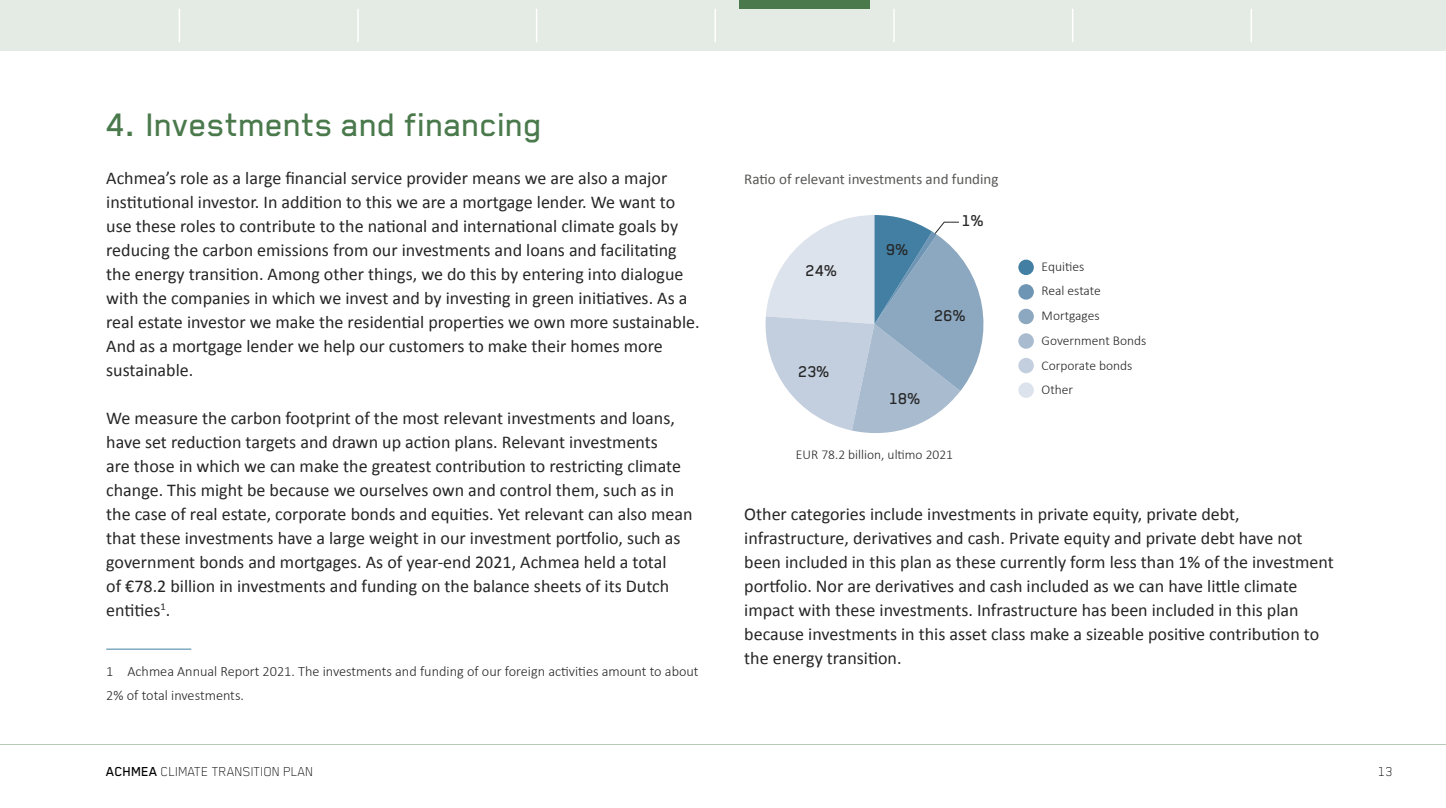
<style>
.page{position:relative;width:1446px;height:808px;background:#fff}
.page>*{position:absolute;margin:0;border:0;box-sizing:border-box;transform-origin:0 0}
.H2_-_Hoofdstukkop{font:500 37.5px "Blender Pro";letter-spacing:-.005em;color:#4a794c}
.body{font:18px/24px "Calibri";color:#262626}
.t1{font:500 18px "Blender Pro";color:#262626}
.Naam_grafiek{font:15px "Calibri";color:#575756}
.t2{font:100 15px "Blender Pro";color:#000}
.voetnoot{font:300 14.25px/24px "Calibri";color:#262626}
.t3{font:300 13.5px/24.8px "Calibri";color:#262626}
.s1{font-size:42px}
.s2{font-weight:500}
</style>
<div class="page">
<hr style="left:0;top:744px;width:1446px;height:1px;background:#b7c9b7">
<div style="left:0;top:0;width:1446px;height:51px;background:#e4ebe4"></div>
<hr style="left:179px;top:9px;width:1px;height:33px;background:#fff">
<hr style="left:536px;top:9px;width:1px;height:33px;background:#fff">
<hr style="left:714px;top:9px;width:2px;height:33px;background:#fff">
<hr style="left:357px;top:9px;width:2px;height:33px;background:#fff">
<hr style="left:1072px;top:9px;width:1px;height:33px;background:#fff">
<hr style="left:1250px;top:9px;width:2px;height:33px;background:#fff">
<hr style="left:893px;top:9px;width:2px;height:33px;background:#fff">
<div style="left:739px;top:0;width:131px;height:9px;background:#4a794c"></div>
<hr style="left:106px;top:649px;width:85px;height:1px;background:#417fa2">
<svg style="left:765px;top:215px;width:219px;height:218px"></svg>
<div style="left:1018px;top:284px;width:16px;height:16px;background:#6e96b4;border-radius:50%"></div>
<div style="left:1018px;top:309px;width:16px;height:15px;background:#8ca8c1;border-radius:50%"></div>
<div style="left:1018px;top:333px;width:16px;height:16px;background:#a8bbcf;border-radius:50%"></div>
<div style="left:1018px;top:358px;width:16px;height:15px;background:#c3cfde;border-radius:50%"></div>
<div style="left:1018px;top:382px;width:16px;height:16px;background:#dde3ec;border-radius:50%"></div>
<div style="left:1018px;top:260px;width:16px;height:15px;background:#427fa3;border-radius:50%"></div>
<p class="H2_-_Hoofdstukkop" style="left:106px;top:105px;width:438px">4<span class="s1">.</span> Investments and financing</p>
<p class="body" style="left:106px;top:166px;width:595px">Achmea’s role as a large financial service provider means we are also a major institutional investor. In addition to this we are a mortgage lender. We want to use these roles to contribute to the national and international climate goals by reducing the carbon emissions from our investments and loans and facilitating the energy transition. Among other things, we do this by entering into dialogue with the companies in which we invest and by investing in green initiatives. As a real estate investor we make the residential properties we own more sustainable.<br>And as a mortgage lender we help our customers to make their homes more sustainable.</p>
<p class="body" style="left:106px;top:406px;width:588px">We measure the carbon footprint of the most relevant investments and loans, have set reduction targets and drawn up action plans. Relevant investments<br>are those in which we can make the greatest contribution to restricting climate change. This might be because we ourselves own and control them, such as in the case of real estate, corporate bonds and equities. Yet relevant can also mean that these investments have a large weight in our investment portfolio, such as government bonds and mortgages. As of year-end 2021, Achmea held a total<br>of €78.2 billion in investments and funding on the balance sheets of its Dutch entities<sup>1</sup>.</p>
<p class="voetnoot" style="left:106px;top:658px;width:594px">1 Achmea Annual Report 2021. The investments and funding of our foreign activities amount to about<br>2% of total investments.</p>
<p class="Naam_grafiek" style="left:744px;top:169px;width:256px">Ratio of relevant investments and funding</p>
<p class="t1" style="left:962px;top:211px;width:24px">1%</p>
<p class="t1" style="left:806px;top:261px;width:33px">24%</p>
<p class="t1" style="left:798px;top:362px;width:33px">23%</p>
<p class="t1" style="left:886px;top:240px;width:24px">9%</p>
<p class="t1" style="left:934px;top:306px;width:33px">26%</p>
<p class="t1" style="left:889px;top:389px;width:33px">18%</p>
<p class="t3" style="left:796px;top:442px;width:159px">EUR 78.2 billion, ultimo 2021</p>
<p class="t3" style="left:1041px;top:253px;width:106px">Equities<br>Real estate<br>Mortgages<br>Government Bonds<br>Corporate bonds<br>Other</p>
<h3 class="body" style="left:744px;top:502px;width:591px">Other categories include investments in private equity, private debt, infrastructure, derivatives and cash. Private equity and private debt have not been included in this plan as these currently form less than 1% of the investment portfolio. Nor are derivatives and cash included as we can have little climate impact with these investments. Infrastructure has been included in this plan because investments in this asset class make a sizeable positive contribution to the energy transition.</h3>
<p class="t2" style="left:106px;top:764px;width:209px"><span class="s2">ACHMEA</span> CLIMATE TRANSITION PLAN</p>
<p class="t2" style="left:1378px;top:764px;width:16px">13</p>
</div>
